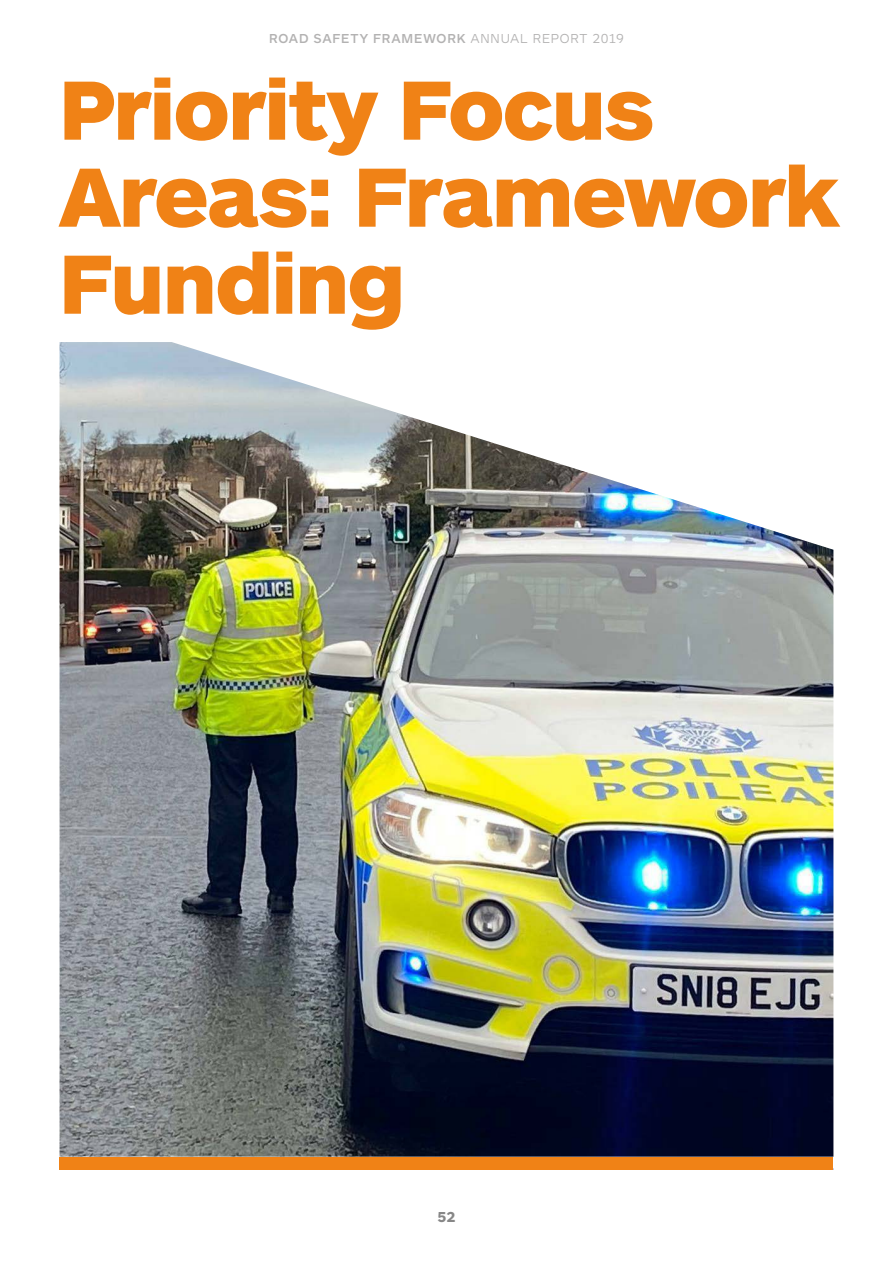
<style>
.page{position:relative;width:893px;height:1263px;background:#fff}
.page>*{position:absolute;margin:0;border:0;box-sizing:border-box;transform-origin:0 0}
.t1{font:900 87px/87px "ARS Maquette Tr";letter-spacing:-.015em;color:#f08216}
.t2{font:700 15px "ARS Maquette Tr";color:#878787}
.t3{font:500 13.5px "ARS Maquette Tr";letter-spacing:.06em;color:#b3b2b2}
.s1{font-weight:300}
</style>
<div class="page">
<hr style="left:60px;top:1169px;width:773px;height:1px;background:#0a26aa">
<img style="left:60px;top:342px;width:773px;height:815px">
<div style="left:60px;top:1157px;width:773px;height:12px;background:#f08216"></div>
<p class="t3" style="left:269px;top:32px;width:356px">ROAD SAFETY FRAMEWORK <span class="s1">ANNUAL REPORT 2019</span></p>
<h1 class="t1" style="left:60px;top:67px;width:781px">Priority Focus<br>Areas: Framework<br>Funding</h1>
<p class="t2" style="left:437px;top:1209px;width:20px">52</p>
</div>
